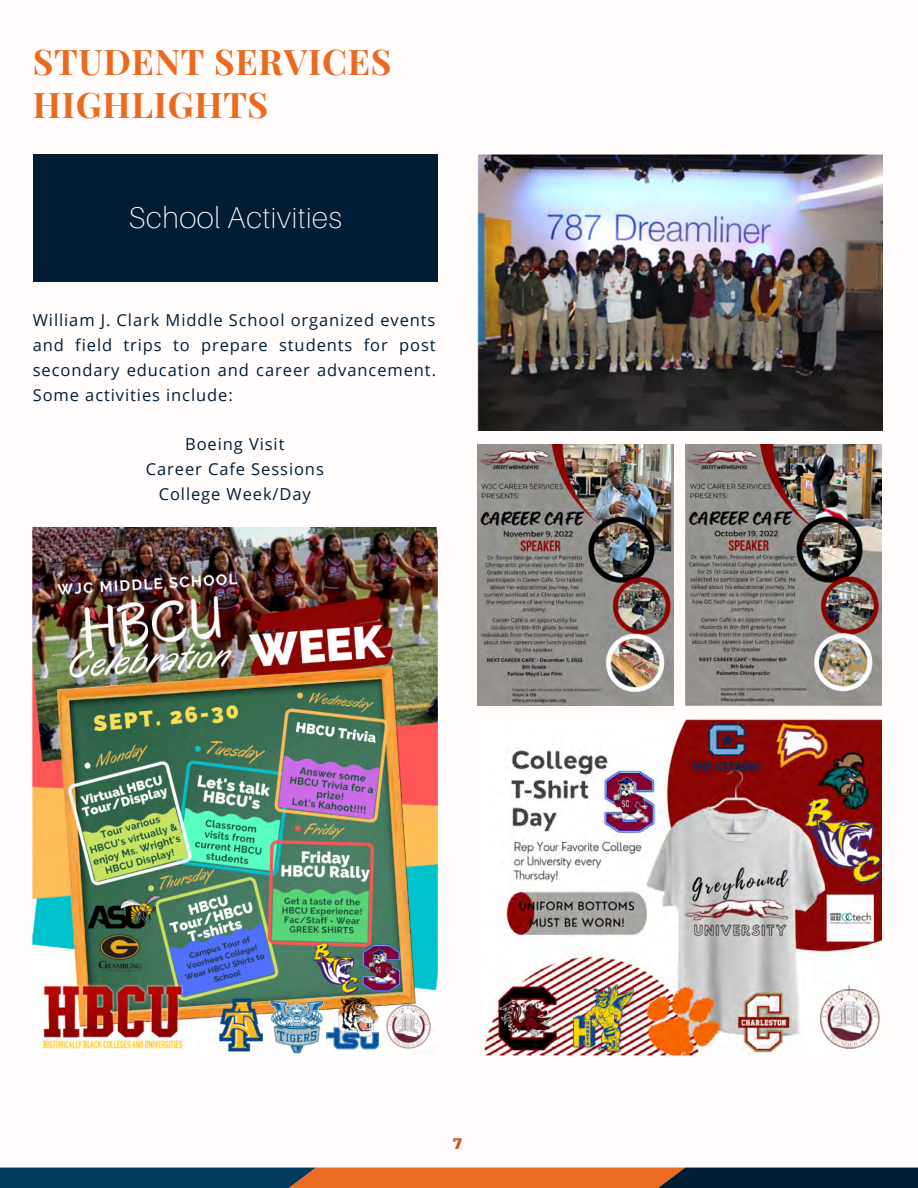
<style>
.page{position:relative;width:918px;height:1188px;background:#fffcfb}
.page>*{position:absolute;margin:0;border:0;box-sizing:border-box;transform-origin:0 0}
.t1{font:700 35.4px/42.8px "Playfair Display";letter-spacing:.02em;color:#ea6a20}
.t2{font:100 30px "Aileron";letter-spacing:.02em;color:#fff}
.t3{font:900 18px "Rokkitt";color:#d25528}
.t4{font:16.5px/24.8px "Open Sans";letter-spacing:.055em;color:#001d34;text-align:justify}
</style>
<div class="page">
<svg style="left:0;top:1168px;width:918px;height:20px;background:#5e4539"></svg>
<div style="left:33px;top:154px;width:405px;height:127px;background:#001d34"></div>
<img style="left:477px;top:154px;width:405px;height:277px">
<img style="left:477px;top:445px;width:197px;height:261px">
<img style="left:686px;top:445px;width:196px;height:261px">
<img style="left:480px;top:719px;width:402px;height:337px">
<img style="left:33px;top:527px;width:405px;height:528px">
<h1 class="t1" style="left:33px;top:39px;width:360px">STUDENT SERVICES<br>HIGHLIGHTS</h1>
<h2 class="t2" style="left:129px;top:199px;width:215px">School Activities</h2>
<p class="t4" style="left:33px;top:308px;width:405px">William J. Clark Middle School organized events and field trips to prepare students for post secondary education and career advancement.<br>Some activities include:</p>
<p class="t4" style="left:146px;top:431px;width:180px;text-align:center">Boeing Visit<br>Career Cafe Sessions<br>College Week/Day</p>
<p class="t3" style="left:453px;top:1134px;width:11px">7</p>
</div>
